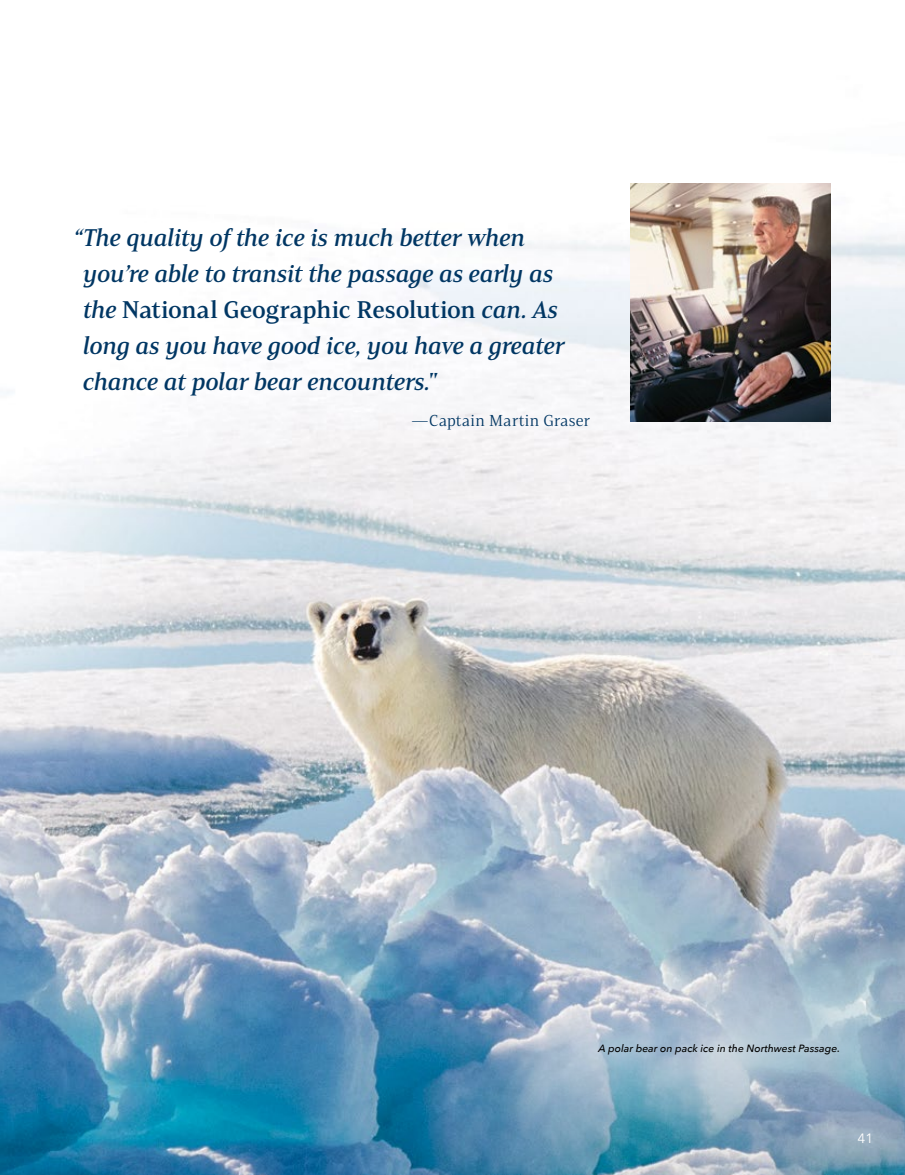
<style>
.page{position:relative;width:905px;height:1175px;background:#fff}
.page>*{position:absolute;margin:0;border:0;box-sizing:border-box;transform-origin:0 0}
.t1{font:24px/36px "Mandrelex Nor Dem It";letter-spacing:-.01em;color:#003663}
.t2{font:24px "Mandrelex Nor Dem";letter-spacing:-.015em;color:#003663}
.t3{font:15.75px "Mandrelex Nor Reg";letter-spacing:.03em;color:#003663}
.t4{font:13.5px "Avenir Next";color:#fff}
.t5{font:italic 500 10.5px "Avenir Next";color:#000}
.s1{font-family:"Mandrelex Nor Dem It"}
</style>
<div class="page">
<img style="left:0;top:183px;width:904px;height:991px">
<img style="left:630px;top:183px;width:200px;height:239px">
<div style="left:489px;top:935px;width:415px;height:227px;background:#fff;opacity:.75"></div>
<p class="t1" style="left:83px;top:220px;width:472px;text-indent:-9px">“The quality of the ice is much better when you’re able to transit the passage as early as</p>
<p class="t2" style="left:83px;top:295px;width:476px"><span class="s1">the</span> National Geographic Resolution <span class="s1">can. As</span></p>
<p class="t1" style="left:83px;top:328px;width:483px">long as you have good ice, you have a greater chance at polar bear encounters."</p>
<p class="t3" style="left:411px;top:411px;width:180px">—Captain Martin Graser</p>
<p class="t5" style="left:598px;top:1039px;width:243px">A polar bear on pack ice in the Northwest Passage.</p>
<p class="t4" style="left:857px;top:1126px;width:17px">41</p>
</div>
